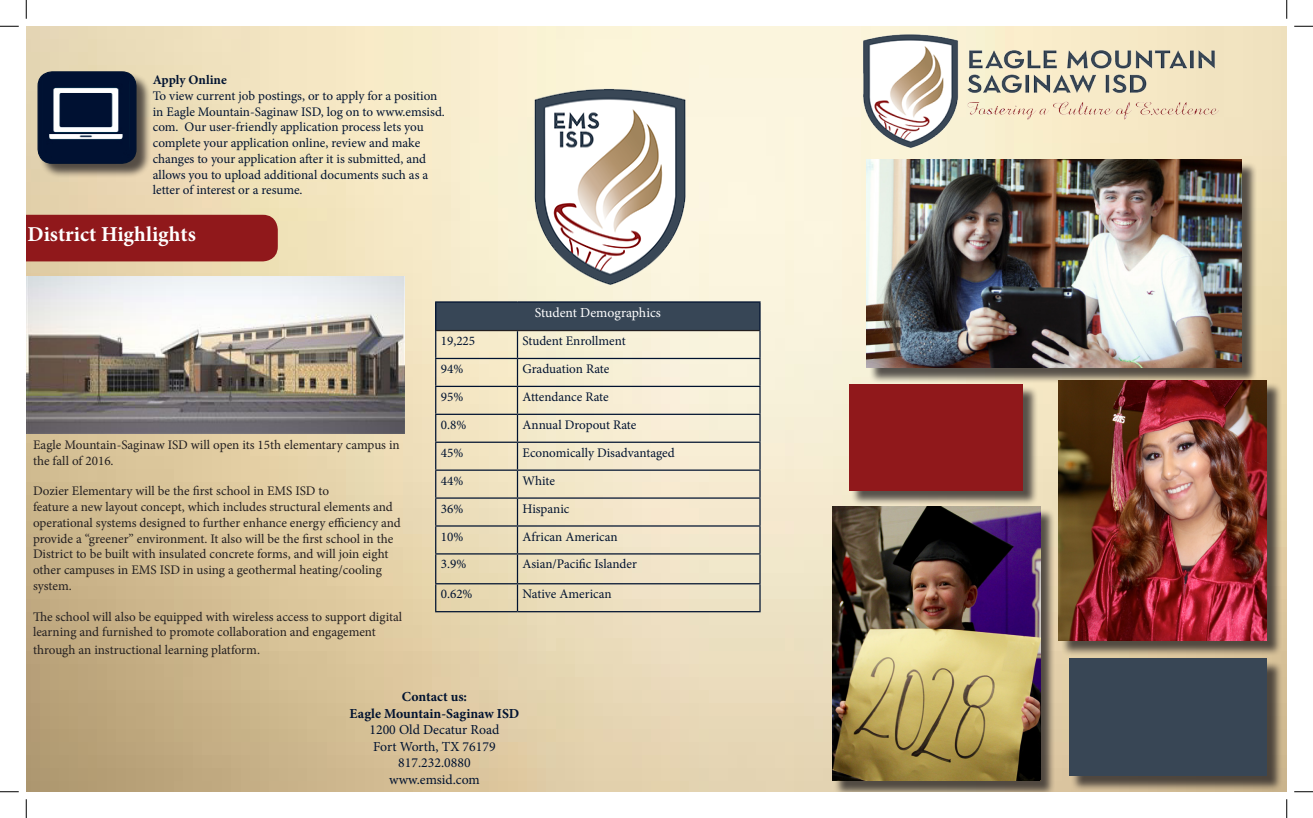
<style>
.page{position:relative;width:1313px;height:818px;background:#fff}
.page>*{position:absolute;margin:0;border:0;box-sizing:border-box;transform-origin:0 0}
.t1{font:700 21.25px "Minion Pro";color:#fff}
.t2{font:13.75px "Minion Pro";color:#001230}
.t3{font:700 13.75px "Minion Pro";color:#001230}
.t4{font:13.75px "Minion Pro";color:#fff}
.t5{font:13.12px/15.8px "Minion Pro";color:#231f20}
.t6{font:13.12px/15.8px "Minion Pro";color:#001230}
.t7{font:700 13.12px "Minion Pro";color:#001230}
</style>
<div class="page">
<img style="left:26px;top:26px;width:1260px;height:765px">
<div style="left:39px;top:72px;width:112px;height:107px;background:#231f20;opacity:.75"></div>
<img style="left:38px;top:72px;width:98px;height:91px">
<div style="left:38px;top:71px;width:99px;height:93px;border:1px solid #001230;border-radius:14px"></div>
<div style="left:868px;top:162px;width:389px;height:222px;background:#231f20;opacity:.75"></div>
<img style="left:866px;top:160px;width:375px;height:208px">
<div style="left:1070px;top:660px;width:212px;height:131px;background:#231f20;opacity:.75"></div>
<div style="left:1068px;top:658px;width:198px;height:118px;background:#384655"></div>
<div style="left:834px;top:508px;width:221px;height:283px;background:#231f20;opacity:.75"></div>
<img style="left:832px;top:506px;width:208px;height:274px">
<div style="left:851px;top:386px;width:187px;height:120px;background:#231f20;opacity:.75"></div>
<div style="left:849px;top:384px;width:173px;height:106px;background:#90181b"></div>
<div style="left:1060px;top:382px;width:222px;height:274px;background:#231f20;opacity:.75"></div>
<img style="left:1059px;top:381px;width:207px;height:260px">
<img style="left:825px;top:26px;width:431px;height:123px">
<div style="left:436px;top:302px;width:324px;height:28px;background:#374656"></div>
<hr style="left:435px;top:301px;width:82px;height:1px;background:#001230">
<hr style="left:517px;top:301px;width:243px;height:1px;background:#001230">
<hr style="left:436px;top:330px;width:81px;height:1px;background:#231f20">
<hr style="left:517px;top:330px;width:242px;height:1px;background:#231f20">
<hr style="left:435px;top:358px;width:82px;height:1px;background:#001230">
<hr style="left:517px;top:358px;width:243px;height:1px;background:#001230">
<hr style="left:435px;top:386px;width:82px;height:1px;background:#001230">
<hr style="left:517px;top:386px;width:243px;height:1px;background:#001230">
<hr style="left:435px;top:413px;width:82px;height:2px;background:#001230">
<hr style="left:517px;top:413px;width:243px;height:2px;background:#001230">
<hr style="left:435px;top:441px;width:82px;height:2px;background:#001230">
<hr style="left:517px;top:441px;width:243px;height:2px;background:#001230">
<hr style="left:435px;top:469px;width:82px;height:1px;background:#001230">
<hr style="left:517px;top:469px;width:243px;height:1px;background:#001230">
<hr style="left:435px;top:497px;width:82px;height:1px;background:#001230">
<hr style="left:517px;top:497px;width:243px;height:1px;background:#001230">
<hr style="left:435px;top:525px;width:82px;height:1px;background:#001230">
<hr style="left:517px;top:525px;width:243px;height:1px;background:#001230">
<hr style="left:435px;top:553px;width:82px;height:1px;background:#001230">
<hr style="left:517px;top:553px;width:243px;height:1px;background:#001230">
<hr style="left:435px;top:583px;width:82px;height:1px;background:#001230">
<svg style="left:435px;top:302px;width:1px;height:309px"></svg>
<hr style="left:517px;top:583px;width:243px;height:1px;background:#001230">
<svg style="left:517px;top:331px;width:1px;height:280px"></svg>
<svg style="left:759px;top:302px;width:1px;height:309px"></svg>
<hr style="left:435px;top:611px;width:82px;height:1px;background:#001230">
<hr style="left:517px;top:611px;width:243px;height:1px;background:#001230">
<img style="left:26px;top:276px;width:378px;height:157px">
<div style="left:26px;top:215px;width:252px;height:46px;background:#90181b"></div>
<img style="left:522px;top:87px;width:175px;height:198px">
<svg style="left:0;top:25px;width:19px;height:2px"></svg>
<svg style="left:1294px;top:25px;width:18px;height:2px"></svg>
<svg style="left:0;top:791px;width:19px;height:1px"></svg>
<svg style="left:1294px;top:791px;width:18px;height:1px"></svg>
<svg style="left:25px;top:0;width:2px;height:19px"></svg>
<svg style="left:25px;top:799px;width:2px;height:19px"></svg>
<svg style="left:1286px;top:0;width:1px;height:19px"></svg>
<svg style="left:1286px;top:799px;width:1px;height:19px"></svg>
<p class="t7" style="left:153px;top:71px;width:75px">Apply Online</p>
<p class="t6" style="left:153px;top:88px;width:293px">To view current job postings, or to apply for a position in Eagle Mountain-Saginaw ISD, log on to www.emsisd. com. Our user-friendly application process lets you complete your application online, review and make changes to your application after it is submitted, and allows you to upload additional documents such as a letter of interest or a resume.</p>
<p class="t1" style="left:28px;top:220px;width:170px">District Highlights</p>
<p class="t5" style="left:33px;top:436px;width:368px">Eagle Mountain-Saginaw ISD will open its 15th elementary campus in the fall of 2016.</p>
<p class="t5" style="left:33px;top:483px;width:298px">Dozier Elementary will be the first school in EMS ISD to</p>
<p class="t5" style="left:33px;top:499px;width:369px">feature a new layout concept, which includes structural elements and operational systems designed to further enhance energy efficiency and provide a “greener” environment. It also will be the first school in the District to be built with insulated concrete forms, and will join eight other campuses in EMS ISD in using a geothermal heating/cooling system.</p>
<p class="t5" style="left:33px;top:608px;width:371px">The school will also be equipped with wireless access to support digital learning and furnished to promote collaboration and engagement</p>
<p class="t5" style="left:33px;top:642px;width:228px">through an instructional learning platform.</p>
<p class="t4" style="left:535px;top:303px;width:127px">Student Demographics</p>
<p class="t6" style="left:441px;top:333px;width:36px">19,225</p>
<p class="t6" style="left:522px;top:333px;width:105px">Student Enrollment</p>
<p class="t6" style="left:441px;top:361px;width:24px">94%</p>
<p class="t6" style="left:522px;top:361px;width:88px">Graduation Rate</p>
<p class="t6" style="left:441px;top:389px;width:24px">95%</p>
<p class="t6" style="left:522px;top:389px;width:88px">Attendance Rate</p>
<p class="t6" style="left:441px;top:417px;width:27px">0.8%</p>
<p class="t6" style="left:522px;top:417px;width:115px">Annual Dropout Rate</p>
<p class="t6" style="left:441px;top:445px;width:24px">45%</p>
<p class="t6" style="left:522px;top:445px;width:154px">Economically Disadvantaged</p>
<p class="t6" style="left:441px;top:472px;width:24px">44%</p>
<p class="t6" style="left:522px;top:472px;width:34px">White</p>
<p class="t6" style="left:441px;top:500px;width:24px">36%</p>
<p class="t6" style="left:522px;top:500px;width:48px">Hispanic</p>
<p class="t6" style="left:441px;top:528px;width:24px">10%</p>
<p class="t6" style="left:522px;top:528px;width:97px">African American</p>
<p class="t6" style="left:441px;top:556px;width:27px">3.9%</p>
<p class="t6" style="left:522px;top:556px;width:116px">Asian/Pacific Islander</p>
<p class="t6" style="left:441px;top:586px;width:33px">0.62%</p>
<p class="t6" style="left:522px;top:586px;width:91px">Native American</p>
<p class="t3" style="left:402px;top:687px;width:67px">Contact us:</p>
<p class="t3" style="left:349px;top:703px;width:171px">Eagle Mountain-Saginaw ISD</p>
<p class="t2" style="left:369px;top:720px;width:131px">1200 Old Decatur Road</p>
<p class="t2" style="left:373px;top:737px;width:124px">Fort Worth, TX 76179</p>
<p class="t2" style="left:398px;top:753px;width:74px">817.232.0880</p>
<p class="t2" style="left:389px;top:770px;width:92px">www.emsid.com</p>
</div>
